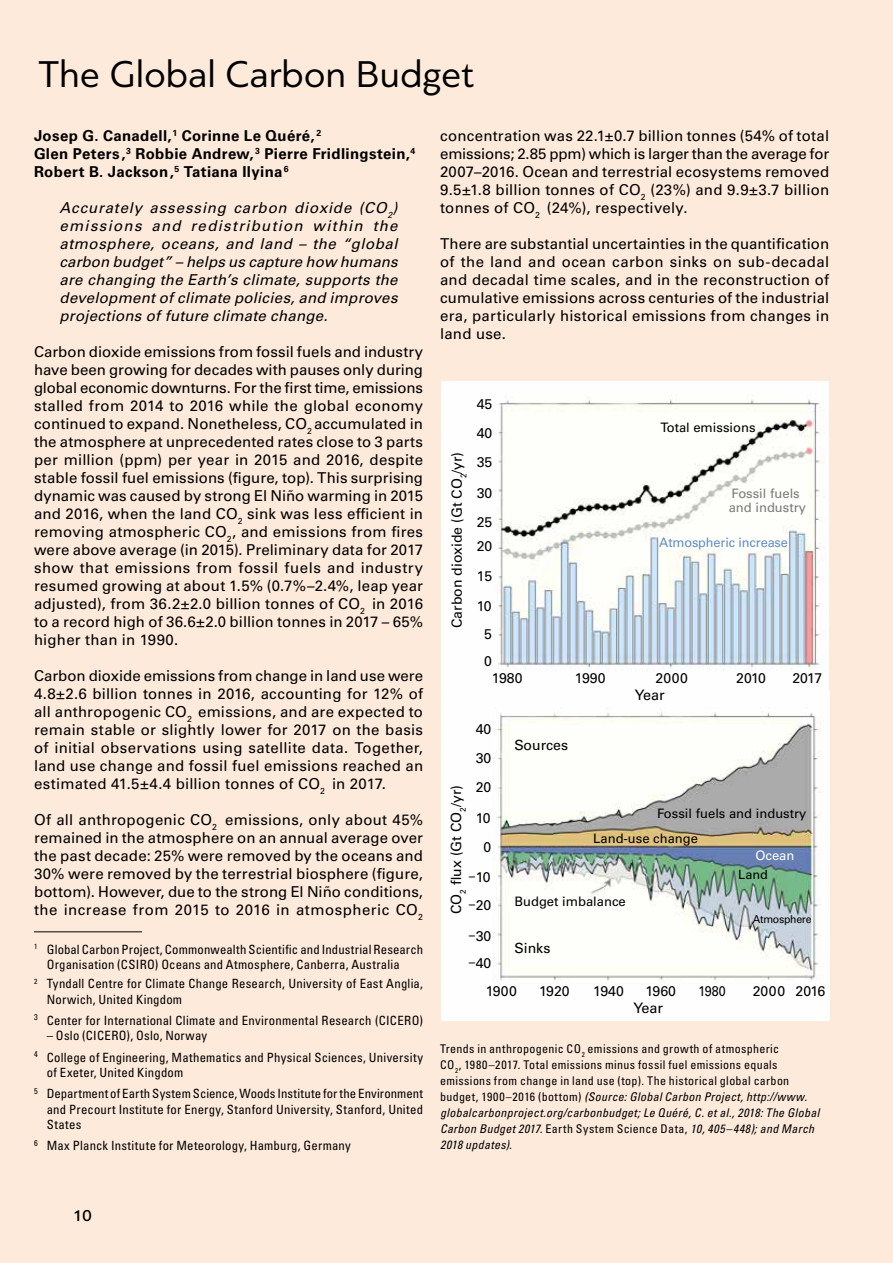
<style>
.page{position:relative;width:893px;height:1263px;background:#feeadb}
.page>*{position:absolute;margin:0;border:0;box-sizing:border-box;transform-origin:0 0}
.t1{font:39px "PF Bague Sans Pro";letter-spacing:-.005em;color:#000}
.t2{font:500 16.5px "PF Bague Sans Pro";color:#000}
.t3{font:15px/18px "Univers LTCYR 55 Roman";letter-spacing:.015em;color:#000;text-align:justify}
.t4{font:italic 15px/18px "Univers LTCYR 55";letter-spacing:.015em;color:#000;text-align:justify}
.t5{font:700 15px/18px "Univers LTCYR 65";letter-spacing:.025em;color:#000}
.t6{font:14.4px "Univers LTCYR 55 Roman";color:#000}
.t7{font:14.1px/29.1px "Univers LTCYR 55 Roman";color:#000}
.t8{font:14.1px "Univers LTCYR 55 Roman";color:#000;scale:.89 1}
.t9{font:13.05px "Univers LTCYR 55 Roman";color:#000}
.t10{font:13.05px/13.6px "Univers LTCYR 55 Roman";color:#7a7b7b}
.t11{font:13.05px "Univers LTCYR 55 Roman";letter-spacing:-.01em;color:#628cc8}
.t12{font:13.05px "Univers LTCYR 55 Roman";color:#fff}
.t13{font:condensed 12.75px/15.3px "Univers LTCYR 57";letter-spacing:.015em;color:#000}
.t14{font:12.75px "Univers LTCYR 55 Roman";color:#000}
.t15{font:12px/16px "Univers LTCYR 57 Condensed Obl";letter-spacing:.025em;color:#000}
.t16{font:condensed 12px/16px "Univers LTCYR 57";letter-spacing:.03em;color:#000}
.t17{font:10.95px "Univers LTCYR 55 Roman";letter-spacing:-.025em;color:#000;scale:.96 1}
.s1{font-family:"Stone Sans ITC";font-weight:500}
.s2{font-family:"Univers LTCYR 57";font-stretch:condensed}
</style>
<div class="page">
<hr style="left:34px;top:931px;width:108px;height:1px;background:#000">
<img style="left:441px;top:691px;width:388px;height:329px">
<img style="left:445px;top:381px;width:383px;height:325px">
<h1 class="t1" style="left:39px;top:52px;width:437px">The Global Carbon Budget</h1>
<p class="t5" style="left:34px;top:126px;width:383px">Josep G. Canadell,<sup>1</sup> Corinne Le Quéré, <sup>2<br></sup>Glen Peters,<sup>3</sup> Robbie Andrew, <sup>3</sup> Pierre Fridlingstein,<sup>4<br></sup>Robert B. Jackson,<sup>5</sup> Tatiana Ilyina<sup>6</sup></p>
<p class="t4" style="left:60px;top:198px;width:340px">Accurately assessing carbon dioxide (CO<sub>2</sub>) emissions and redistribution within the atmosphere, oceans, and land – the “global carbon budget” – helps us capture how humans are changing the Earth’s climate, supports the development of climate policies, and improves projections of future climate change.</p>
<p class="t3" style="left:34px;top:342px;width:391px">Carbon dioxide emissions from fossil fuels and industry have been growing for decades with pauses only during global economic downturns. For the first time, emissions stalled from 2014 to 2016 while the global economy continued to expand. Nonetheless, CO<sub>2</sub> accumulated in the atmosphere at unprecedented rates close to 3 parts per million (ppm) per year in 2015 and 2016, despite stable fossil fuel emissions (figure, top). This surprising dynamic was caused by strong El Niño warming in 2015 and 2016, when the land CO<sub>2</sub> sink was less efficient in removing atmospheric CO<sub>2</sub>, and emissions from fires were above average (in 2015). Preliminary data for 2017 show that emissions from fossil fuels and industry resumed growing at about 1.5% (0.7%–2.4%, leap year adjusted), from 36.2±2.0 billion tonnes of CO<sub>2</sub> in 2016 to a record high of 36.6±2.0 billion tonnes in 2017 – 65% higher than in 1990.</p>
<p class="t3" style="left:34px;top:666px;width:391px">Carbon dioxide emissions from change in land use were 4.8±2.6 billion tonnes in 2016, accounting for 12% of all anthropogenic CO<sub>2</sub> emissions, and are expected to remain stable or slightly lower for 2017 on the basis of initial observations using satellite data. Together, land use change and fossil fuel emissions reached an estimated 41.5±4.4 billion tonnes of CO<sub>2</sub> in 2017.</p>
<p class="t3" style="left:34px;top:810px;width:391px">Of all anthropogenic CO<sub>2</sub> emissions, only about 45% remained in the atmosphere on an annual average over the past decade: 25% were removed by the oceans and 30% were removed by the terrestrial biosphere (figure, bottom). However, due to the strong El Niño conditions, the increase from 2015 to 2016 in atmospheric CO<sub>2</sub></p>
<p class="t13" style="left:47px;top:941px;width:378px;text-indent:-13px"><sup>1</sup> Global Carbon Project, Commonwealth Scientific and Industrial Research<br>Organisation (CSIRO) Oceans and Atmosphere, Canberra, Australia</p>
<p class="t13" style="left:47px;top:976px;width:378px;text-indent:-13px"><sup>2</sup> Tyndall Centre for Climate Change Research, University of East Anglia,<br>Norwich, United Kingdom</p>
<p class="t13" style="left:34px;top:1012px;width:391px"><sup>3</sup> Center for International Climate and Environmental Research (CICERO)</p>
<p class="t13" style="left:34px;top:1025px;width:391px;line-height:21.3px;text-indent:13px">– Oslo (CICERO), Oslo, Norway<br><sup>4</sup> College of Engineering, Mathematics and Physical Sciences, University</p>
<p class="t13" style="left:34px;top:1061px;width:391px;line-height:21.3px;text-indent:13px">of Exeter, United Kingdom<br><sup>5</sup> Department of Earth System Science, Woods Institute for the Environment</p>
<p class="t13" style="left:47px;top:1101px;width:378px">and Precourt Institute for Energy, Stanford University, Stanford, United<br>States</p>
<p class="t13" style="left:34px;top:1138px;width:318px"><sup>6</sup> Max Planck Institute for Meteorology, Hamburg, Germany</p>
<p class="t3" style="left:440px;top:126px;width:391px">concentration was 22.1±0.7 billion tonnes (54% of total emissions; 2.85 ppm) which is larger than the average for 2007–2016. Ocean and terrestrial ecosystems removed 9.5±1.8 billion tonnes of CO<sub>2</sub> (23%) and 9.9±3.7 billion tonnes of CO<sub>2</sub> (24%), respectively.</p>
<p class="t3" style="left:440px;top:234px;width:391px">There are substantial uncertainties in the quantification of the land and ocean carbon sinks on sub-decadal and decadal time scales, and in the reconstruction of cumulative emissions across centuries of the industrial era, particularly historical emissions from changes in land use.</p>
<p class="t7" style="left:477px;top:389px;width:17px;text-align:justify">45<br>40<br>35</p>
<p class="t7" style="left:477px;top:478px;width:17px;line-height:28.7px">30<br>25</p>
<p class="t7" style="left:477px;top:531px;width:17px;text-align:center">20<br>15<br>10<br>5</p>
<p class="t7" style="left:484px;top:646px;width:9px">0</p>
<p class="t9" style="left:660px;top:419px;width:97px">Total emissions</p>
<p class="t7" style="left:442px;top:628px;width:178px;rotate:-90deg">Carbon dioxide (Gt CO<sub>2</sub>/yr)</p>
<p class="t10" style="left:729px;top:486px;width:79px">Fossil fuels and industry</p>
<p class="t11" style="left:659px;top:533px;width:130px">Atmospheric increase</p>
<p class="t7" style="left:492px;top:663px;width:32px">1980</p>
<p class="t7" style="left:575px;top:663px;width:32px">1990</p>
<p class="t7" style="left:656px;top:663px;width:34px">2000</p>
<p class="t7" style="left:736px;top:663px;width:31px">2010</p>
<p class="t7" style="left:792px;top:663px;width:31px">2017</p>
<p class="t6" style="left:635px;top:685px;width:31px">Year</p>
<p class="t7" style="left:476px;top:713px;width:17px;text-align:justify">40<br>30<br>20</p>
<p class="t7" style="left:476px;top:803px;width:17px;line-height:28.7px;text-align:center">10<br>0</p>
<p class="t7" style="left:469px;top:862px;width:24px;line-height:28.5px"><span class="s1">‒</span>10 <span class="s1">‒</span>20</p>
<p class="t7" style="left:469px;top:922px;width:24px;line-height:26.4px"><span class="s1">‒</span>30 <span class="s1">‒</span>40</p>
<p class="t7" style="left:486px;top:976px;width:33px">1900</p>
<p class="t7" style="left:539px;top:976px;width:32px">1920</p>
<p class="t7" style="left:593px;top:976px;width:32px">1940</p>
<p class="t7" style="left:645px;top:976px;width:32px">1960</p>
<p class="t8" style="left:699px;top:981px;width:32px">1980</p>
<p class="t7" style="left:753px;top:976px;width:74px">2000 2016</p>
<p class="t7" style="left:514px;top:730px;width:55px">Sources</p>
<p class="t7" style="left:441px;top:914px;width:130px;rotate:-90deg">CO<sub>2</sub> flux (Gt CO<sub>2</sub>/yr)</p>
<p class="t9" style="left:657px;top:804px;width:151px">Fossil fuels and industry</p>
<p class="t9" style="left:593px;top:829px;width:106px">Land-use change</p>
<p class="t12" style="left:755px;top:846px;width:41px">Ocean</p>
<p class="t14" style="left:738px;top:865px;width:31px">Land</p>
<p class="t9" style="left:514px;top:892px;width:113px">Budget imbalance</p>
<p class="t17" style="left:753px;top:912px;width:63px">Atmosphere</p>
<p class="t7" style="left:514px;top:932px;width:37px">Sinks</p>
<p class="t6" style="left:633px;top:998px;width:31px">Year</p>
<p class="t16" style="left:440px;top:1040px;width:351px">Trends in anthropogenic CO<sub>2</sub> emissions and growth of atmospheric<br>CO<sub>2</sub>, 1980–2017. Total emissions minus fossil fuel emissions equals emissions from change in land use (top). The historical global carbon</p>
<p class="t15" style="left:440px;top:1088px;width:381px"><span class="s2">budget, 1900–2016 (bottom)</span> (Source: Global Carbon Project, http://www. globalcarbonproject.org/carbonbudget; Le Quéré, C. et al., 2018: The Global Carbon Budget 2017. <span class="s2">Earth System Science Data,</span> 10, 405–448); and March 2018 updates).</p>
<p class="t2" style="left:73px;top:1206px;width:20px">10</p>
</div>
